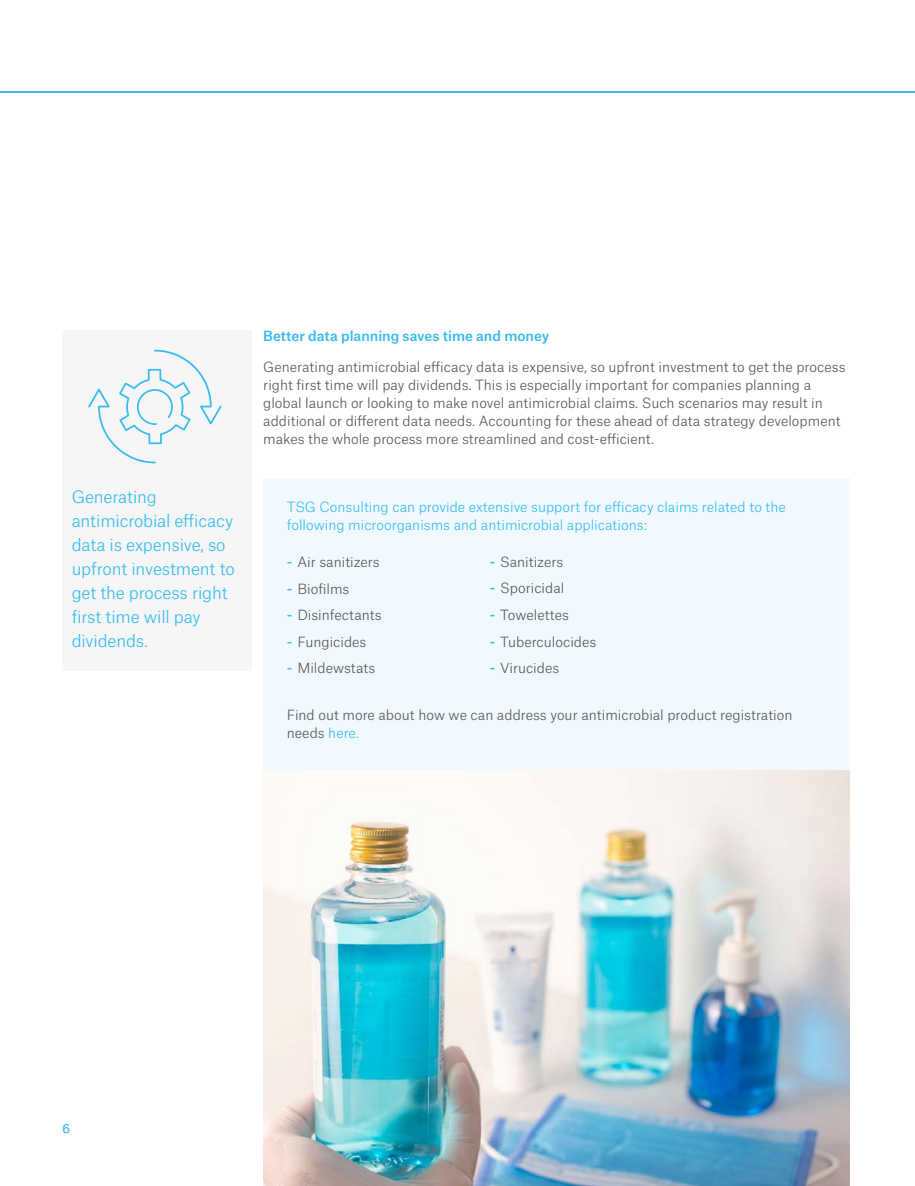
<style>
.page{position:relative;width:915px;height:1186px;background:#fff}
.page>*{position:absolute;margin:0;border:0;box-sizing:border-box;transform-origin:0 0}
.t1{font:300 16.5px/24px "Atlas Grotesk";letter-spacing:-.01em;color:#36bcee}
.t2{font:300 13.5px/18px "Atlas Grotesk";color:#575756}
.t3{font:300 13.5px/18px "Atlas Grotesk";color:#36bcee}
.t4{font:500 13.5px "Atlas Grotesk";color:#36bcee}
.t5{font:300 12px "Atlas Grotesk";color:#36bcee}
.s1{font-weight:500;color:#36bcee}
.s2{color:#36bcee}
</style>
<div class="page">
<hr style="left:0;top:92px;width:915px;height:1px;background:#36bcee">
<div style="left:62px;top:330px;width:190px;height:340px;background:#f6f6f6"></div>
<div style="left:263px;top:478px;width:586px;height:292px;background:#f1f9fe"></div>
<img style="left:263px;top:770px;width:586px;height:415px">
<svg style="left:88px;top:349px;width:133px;height:114px"></svg>
<p class="t1" style="left:72px;top:483px;width:165px">Generating antimicrobial efficacy data is expensive, so upfront investment to get the process right first time will pay dividends.</p>
<p class="t4" style="left:263px;top:325px;width:287px">Better data planning saves time and money</p>
<p class="t2" style="left:263px;top:357px;width:583px">Generating antimicrobial efficacy data is expensive, so upfront investment to get the process right first time will pay dividends. This is especially important for companies planning a global launch or looking to make novel antimicrobial claims. Such scenarios may result in additional or different data needs. Accounting for these ahead of data strategy development makes the whole process more streamlined and cost-efficient.</p>
<p class="t3" style="left:287px;top:497px;width:500px">TSG Consulting can provide extensive support for efficacy claims related to the following microorganisms and antimicrobial applications:</p>
<p class="t2" style="left:287px;top:551px;width:94px"><span class="s1">-</span> Air sanitizers</p>
<p class="t2" style="left:287px;top:578px;width:64px"><span class="s1">-</span> Biofilms</p>
<p class="t2" style="left:287px;top:604px;width:96px"><span class="s1">-</span> Disinfectants</p>
<p class="t2" style="left:287px;top:631px;width:81px"><span class="s1">-</span> Fungicides</p>
<p class="t2" style="left:287px;top:657px;width:90px"><span class="s1">-</span> Mildewstats</p>
<p class="t2" style="left:490px;top:551px;width:75px"><span class="s1">-</span> Sanitizers</p>
<p class="t2" style="left:490px;top:578px;width:76px"><span class="s1">-</span> Sporicidal</p>
<p class="t2" style="left:490px;top:604px;width:81px"><span class="s1">-</span> Towelettes</p>
<p class="t2" style="left:490px;top:631px;width:108px"><span class="s1">-</span> Tuberculocides</p>
<p class="t2" style="left:490px;top:657px;width:71px"><span class="s1">-</span> Virucides</p>
<p class="t2" style="left:287px;top:704px;width:507px">Find out more about how we can address your antimicrobial product registration needs <span class="s2">here.</span></p>
<p class="t5" style="left:62px;top:1119px;width:9px">6</p>
</div>
